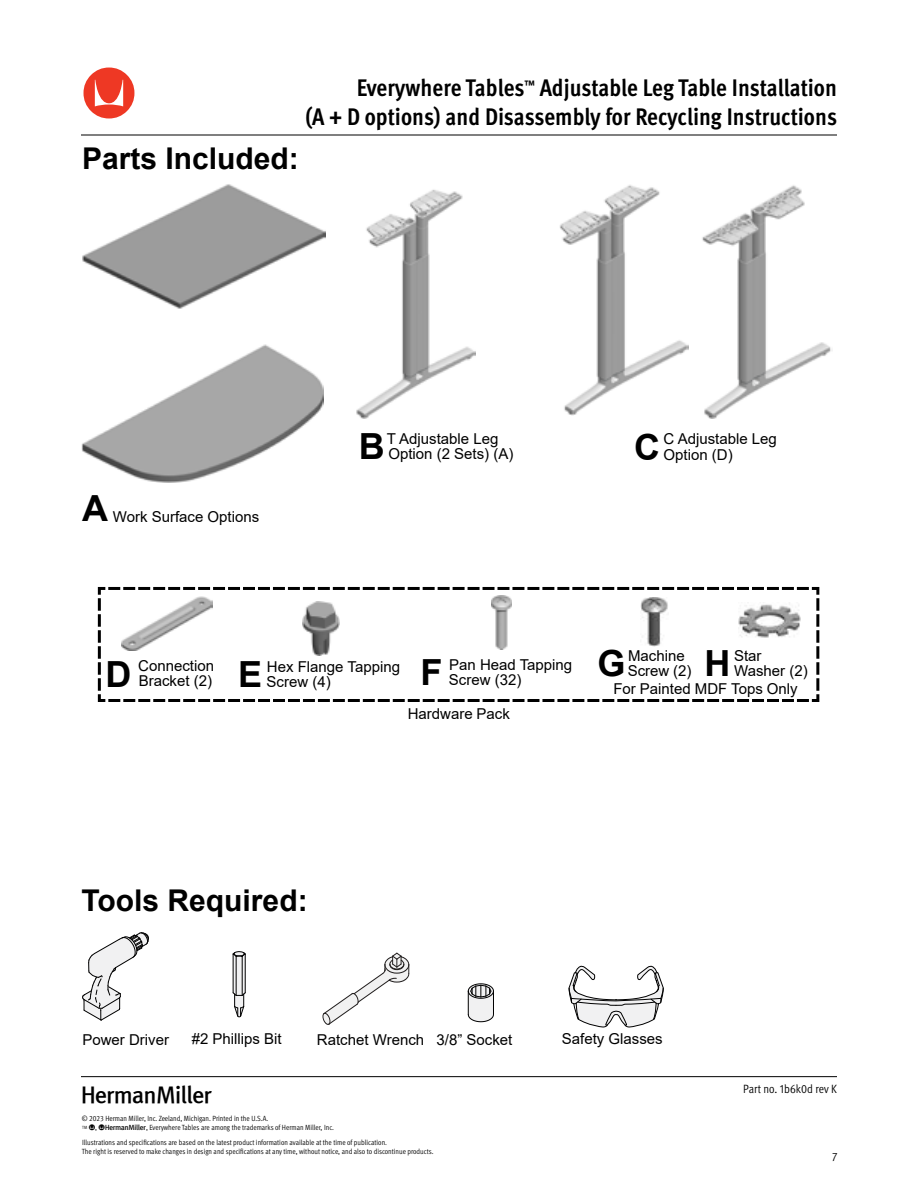
<style>
.page{position:relative;width:918px;height:1188px;background:#fff}
.page>*{position:absolute;margin:0;border:0;box-sizing:border-box;transform-origin:0 0}
.t1{font:67.5px "Herman Miller Logo Normal";color:#ee3824}
.t2{font:700 36px "Arial";color:#000}
.t3{font:700 30px "Arial";color:#000}
.t4{font:700 condensed 24px "Meta OT";color:#000}
.t5{font:24px "Herman Miller Logo Normal";color:#000}
.t6{font:15px/15px "Arial";color:#000}
.t7{font:12px "Meta OT Cond Norm";color:#000}
.t8{font:7.5px/9px "Meta OT Cond Norm";color:#000}
.s1{font-family:"Herman Miller Logo Micro"}
</style>
<div class="page">
<hr style="left:81px;top:135px;width:756px;height:1px;background:#000">
<hr style="left:81px;top:1076px;width:756px;height:1px;background:#000">
<svg style="left:82px;top:932px;width:67px;height:89px"></svg>
<svg style="left:233px;top:951px;width:13px;height:66px"></svg>
<img style="left:82px;top:184px;width:243px;height:125px">
<img style="left:81px;top:344px;width:243px;height:138px">
<img style="left:356px;top:189px;width:120px;height:229px">
<img style="left:560px;top:185px;width:128px;height:231px">
<img style="left:702px;top:185px;width:131px;height:233px">
<svg style="left:322px;top:953px;width:88px;height:72px"></svg>
<svg style="left:467px;top:984px;width:27px;height:38px"></svg>
<svg style="left:97px;top:587px;width:723px;height:115px"></svg>
<img style="left:739px;top:602px;width:61px;height:40px">
<img style="left:640px;top:598px;width:29px;height:48px">
<svg style="left:569px;top:965px;width:95px;height:63px"></svg>
<h1 class="t1" style="left:81px;top:64px;width:57px">Y</h1>
<h3 class="t3" style="left:82px;top:137px;width:218px">Parts Included:</h3>
<h3 class="t4" style="left:357px;top:72px;width:482px">Everywhere Tables<sup>™</sup> Adjustable Leg Table Installation</h3>
<h3 class="t4" style="left:306px;top:101px;width:533px">(A + D options) and Disassembly for Recycling Instructions</h3>
<h2 class="t2" style="left:82px;top:483px;width:27px">A</h2>
<h3 class="t6" style="left:113px;top:509px;width:148px">Work Surface Options</h3>
<h2 class="t2" style="left:359px;top:421px;width:27px">B</h2>
<h3 class="t6" style="left:387px;top:431px;width:128px">T Adjustable Leg<br>Option (2 Sets) (A)</h3>
<h2 class="t2" style="left:634px;top:422px;width:27px">C</h2>
<h3 class="t6" style="left:664px;top:430px;width:115px;line-height:16.5px">C Adjustable Leg<br>Option (D)</h3>
<h2 class="t2" style="left:106px;top:649px;width:27px">D</h2>
<h3 class="t6" style="left:138px;top:659px;width:77px">Connection<br>Bracket (2)</h3>
<h2 class="t2" style="left:238px;top:649px;width:26px">E</h2>
<h3 class="t6" style="left:267px;top:659px;width:135px">Hex Flange Tapping<br>Screw (4)</h3>
<h2 class="t2" style="left:420px;top:647px;width:23px">F</h2>
<h3 class="t6" style="left:628px;top:648px;width:65px">Machine<br>Screw (2)</h3>
<h3 class="t6" style="left:734px;top:648px;width:75px">Star<br>Washer (2)</h3>
<h3 class="t6" style="left:449px;top:657px;width:125px">Pan Head Tapping</h3>
<h2 class="t2" style="left:598px;top:638px;width:30px">G</h2>
<h2 class="t2" style="left:704px;top:638px;width:27px">H</h2>
<h3 class="t6" style="left:449px;top:672px;width:74px">Screw (32)</h3>
<h3 class="t6" style="left:613px;top:681px;width:186px">For Painted MDF Tops Only</h3>
<h3 class="t6" style="left:408px;top:706px;width:104px">Hardware Pack</h3>
<h3 class="t3" style="left:82px;top:880px;width:228px">Tools Required:</h3>
<h3 class="t6" style="left:82px;top:1032px;width:88px">Power Driver</h3>
<h3 class="t6" style="left:192px;top:1031px;width:92px">#2 Phillips Bit</h3>
<h3 class="t6" style="left:317px;top:1032px;width:197px">Ratchet Wrench 3/8” Socket</h3>
<h3 class="t5" style="left:81px;top:1084px;width:133px">Z</h3>
<p class="t8" style="left:82px;top:1114px;width:254px">© 2023 Herman Miller, Inc. Zeeland, Michigan. Printed in the U.S.A.<br><sup>TM</sup> <span class="s1">Y</span>, <span class="s1">L</span>, Everywhere Tables are among the trademarks of Herman Miller, Inc.</p>
<p class="t8" style="left:82px;top:1138px;width:353px">Illustrations and specifications are based on the latest product information available at the time of publication.<br>The right is reserved to make changes in design and specifications at any time, without notice, and also to discontinue products.</p>
<h3 class="t6" style="left:562px;top:1031px;width:102px">Safety Glasses</h3>
<h3 class="t7" style="left:743px;top:1081px;width:95px">Part no. 1b6k0d rev K</h3>
<h3 class="t7" style="left:832px;top:1148px;width:7px">7</h3>
</div>
